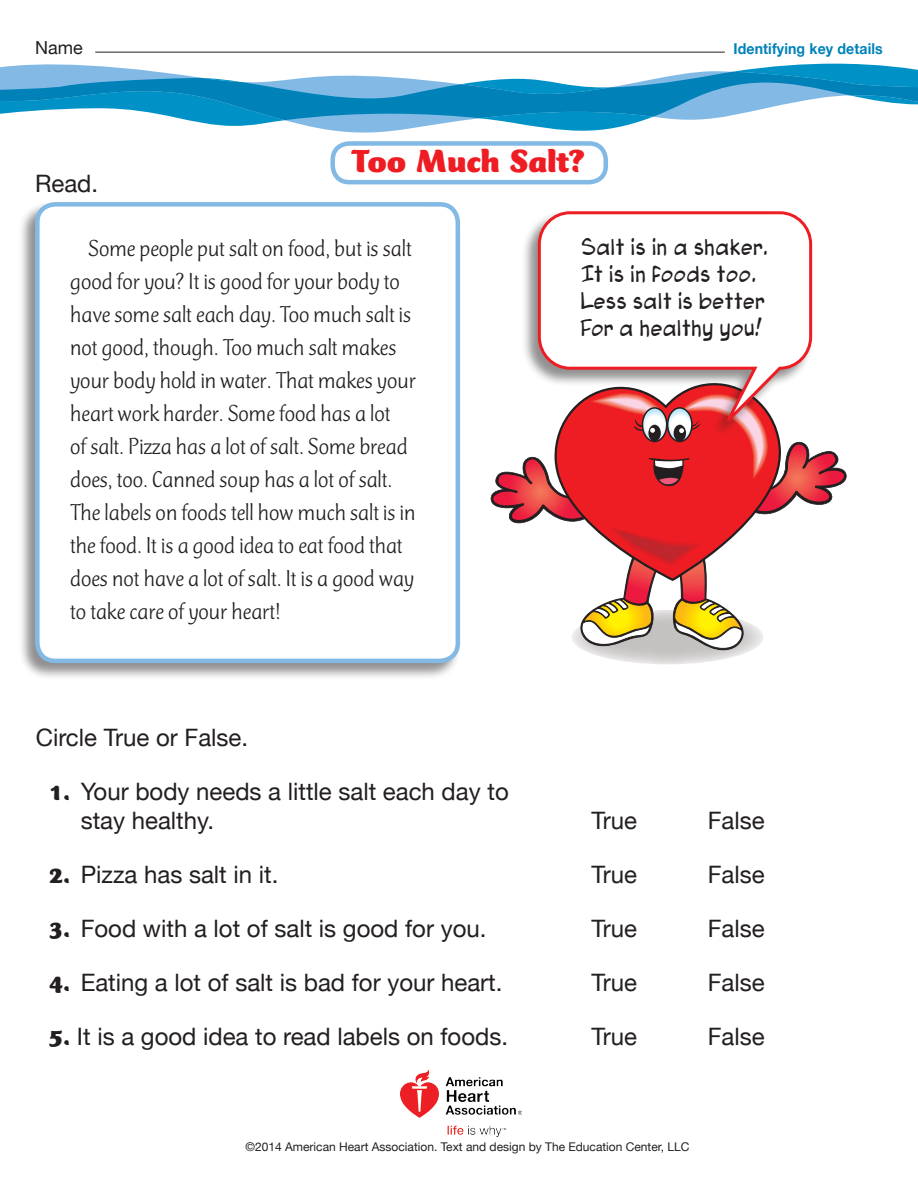
<style>
.page{position:relative;width:918px;height:1188px;background:#fff}
.page>*{position:absolute;margin:0;border:0;box-sizing:border-box;transform-origin:0 0}
.Body_copy{font:700 33px "Mercurius";color:#ee1d23}
.t1{font:24px/33px "Mercurius";color:#231f20}
.Numbered_List{font:24px "Helvetica Neue";color:#231f20}
.Body_copy-2{font:24px "Helvetica Neue";color:#231f20}
.t2{font:21px "Blambot Pro Lite";color:#231f20;scale:.9 1}
.t3{font:18px "Helvetica Neue";color:#231f20}
.t4{font:700 15px "Helvetica Neue";letter-spacing:.01em;color:#0082b9;scale:.94 1}
.Body_copy-3{font:12px "Helvetica Neue";color:#231f20}
.s1{font-family:"Mercurius";font-weight:700}
</style>
<div class="page">
<svg style="left:571px;top:610px;width:193px;height:54px"></svg>
<svg style="left:490px;top:438px;width:357px;height:214px"></svg>
<div style="left:521px;top:210px;width:292px;height:228px;background:#231f20;opacity:.5"></div>
<svg style="left:536px;top:210px;width:277px;height:227px"></svg>
<div style="left:18px;top:201px;width:443px;height:479px;background:#231f20;opacity:.5"></div>
<div style="left:37px;top:204px;width:421px;height:457px;background:#fff;border-radius:18px"></div>
<div style="left:35px;top:202px;width:425px;height:461px;border:4px solid #83bae5;border-radius:18px"></div>
<svg style="left:0;top:64px;width:918px;height:67px"></svg>
<svg style="left:0;top:72px;width:918px;height:48px"></svg>
<hr style="left:95px;top:52px;width:630px;height:1px;background:#231f20">
<div style="left:330px;top:141px;width:278px;height:43px;border:4px solid #83bae5;border-radius:16px"></div>
<img style="left:401px;top:1069px;width:121px;height:68px">
<p class="t3" style="left:35px;top:34px;width:49px">Name</p>
<p class="t4" style="left:733px;top:37px;width:161px">Identifying key details</p>
<p class="Body_copy-2" style="left:35px;top:166px;width:65px">Read.</p>
<p class="Body_copy" style="left:352px;top:143px;width:234px">Too Much Salt?</p>
<p class="t1" style="left:70px;top:231px;width:347px;text-indent:18px">Some people put salt on food, but is salt good for you? It is good for your body to have some salt each day. Too much salt is not good, though. Too much salt makes your body hold in water. That makes your heart work harder. Some food has a lot<br>of salt. Pizza has a lot of salt. Some bread does, too. Canned soup has a lot of salt.<br>The labels on foods tell how much salt is in the food. It is a good idea to eat food that does not have a lot of salt. It is a good way to take care of your heart!</p>
<p class="t2" style="left:581px;top:235px;width:210px">Salt is in a shaker.</p>
<p class="t2" style="left:581px;top:262px;width:197px">It is in foods too.</p>
<p class="t2" style="left:581px;top:289px;width:206px">Less salt is better</p>
<p class="t2" style="left:581px;top:316px;width:202px">For a healthy you!</p>
<p class="Numbered_List" style="left:36px;top:720px;width:214px">Circle True or False.</p>
<p class="Numbered_List" style="left:50px;top:774px;width:461px"><span class="s1">1.</span> Your body needs a little salt each day to</p>
<p class="Numbered_List" style="left:81px;top:803px;width:135px">stay healthy.</p>
<p class="Numbered_List" style="left:591px;top:803px;width:47px">True</p>
<p class="Numbered_List" style="left:708px;top:803px;width:58px">False</p>
<p class="Numbered_List" style="left:50px;top:857px;width:230px"><span class="s1">2.</span> Pizza has salt in it.</p>
<p class="Numbered_List" style="left:591px;top:857px;width:47px">True</p>
<p class="Numbered_List" style="left:708px;top:857px;width:58px">False</p>
<p class="Numbered_List" style="left:50px;top:911px;width:438px"><span class="s1">3.</span> Food with a lot of salt is good for you.</p>
<p class="Numbered_List" style="left:591px;top:911px;width:47px">True</p>
<p class="Numbered_List" style="left:708px;top:911px;width:58px">False</p>
<p class="Numbered_List" style="left:50px;top:965px;width:455px"><span class="s1">4.</span> Eating a lot of salt is bad for your heart.</p>
<p class="Numbered_List" style="left:591px;top:965px;width:47px">True</p>
<p class="Numbered_List" style="left:708px;top:965px;width:58px">False</p>
<p class="Numbered_List" style="left:50px;top:1019px;width:460px"><span class="s1">5.</span> It is a good idea to read labels on foods.</p>
<p class="Numbered_List" style="left:591px;top:1019px;width:47px">True</p>
<p class="Numbered_List" style="left:708px;top:1019px;width:58px">False</p>
<p class="Body_copy-3" style="left:245px;top:1138px;width:445px">©2014 American Heart Association. Text and design by The Education Center, LLC</p>
</div>
